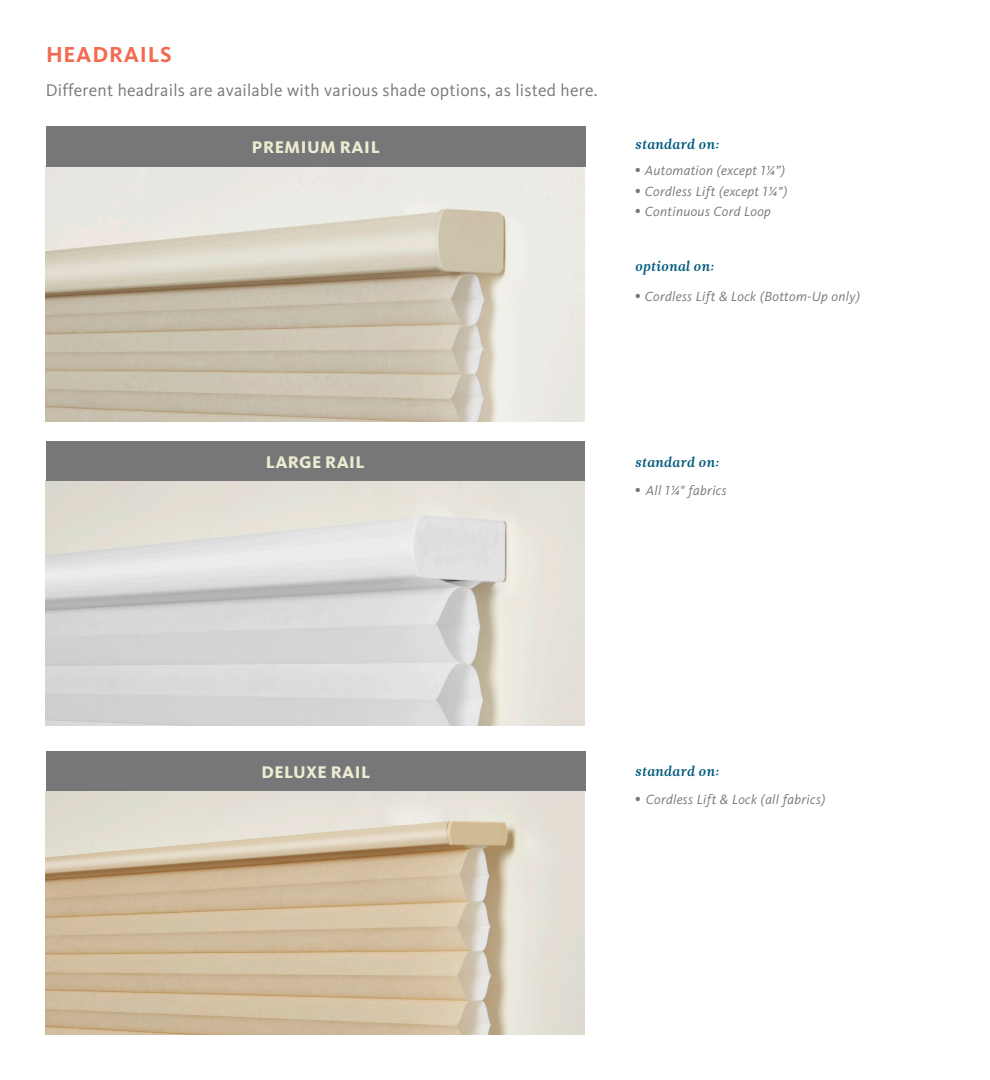
<style>
.page{position:relative;width:990px;height:1080px;background:#fff}
.page>*{position:absolute;margin:0;border:0;box-sizing:border-box;transform-origin:0 0}
.Body_A-Head{font:700 22.5px "Kievit OT";letter-spacing:.035em;color:#f26b50}
.Body_Text{font:17.5px "Kievit OT";letter-spacing:.015em;color:#77777a}
.TECH_PANEL{font:800 17.5px "Kievit OT";letter-spacing:.02em;color:#ececd0}
.Tech_Available_With{font:italic 13.75px "Kievit OT";letter-spacing:.025em;color:#77777a}
.Tech_Available_With-2{font:13.75px "Leitura News Italic 3";letter-spacing:.015em;color:#005a7d}
.s1{font-size:17.5px}
</style>
<div class="page">
<img style="left:46px;top:167px;width:539px;height:254px">
<div style="left:46px;top:127px;width:540px;height:40px;background:#77777a"></div>
<img style="left:46px;top:481px;width:539px;height:244px">
<div style="left:46px;top:442px;width:539px;height:39px;background:#77777a"></div>
<img style="left:46px;top:791px;width:539px;height:243px">
<div style="left:46px;top:751px;width:540px;height:40px;background:#77777a"></div>
<p class="Body_A-Head" style="left:46px;top:41px;width:127px">HEADRAILS</p>
<p class="Body_Text" style="left:46px;top:79px;width:553px">Different headrails are available with various shade options, as listed here.</p>
<p class="TECH_PANEL" style="left:252px;top:137px;width:130px">PREMIUM RAIL</p>
<p class="Tech_Available_With-2" style="left:635px;top:136px;width:86px">standard on:</p>
<p class="Tech_Available_With" style="left:635px;top:162px;width:151px"><span class="s1">•</span> Automation (except 11/4 ”)</p>
<p class="Tech_Available_With" style="left:635px;top:183px;width:154px"><span class="s1">•</span> Cordless Lift (except 11/4 ")</p>
<p class="Tech_Available_With" style="left:635px;top:203px;width:138px"><span class="s1">•</span> Continuous Cord Loop</p>
<p class="Tech_Available_With-2" style="left:635px;top:258px;width:81px">optional on:</p>
<p class="Tech_Available_With" style="left:635px;top:288px;width:227px"><span class="s1">•</span> Cordless Lift &amp; Lock (Bottom-Up only)</p>
<p class="TECH_PANEL" style="left:266px;top:452px;width:100px">LARGE RAIL</p>
<p class="Tech_Available_With-2" style="left:635px;top:454px;width:86px">standard on:</p>
<p class="Tech_Available_With" style="left:635px;top:482px;width:93px"><span class="s1">•</span> All 11/4 " fabrics</p>
<p class="TECH_PANEL" style="left:262px;top:761px;width:110px">DELUXE RAIL</p>
<p class="Tech_Available_With-2" style="left:635px;top:763px;width:86px">standard on:</p>
<p class="Tech_Available_With" style="left:635px;top:791px;width:192px"><span class="s1">•</span> Cordless Lift &amp; Lock (all fabrics)</p>
</div>
